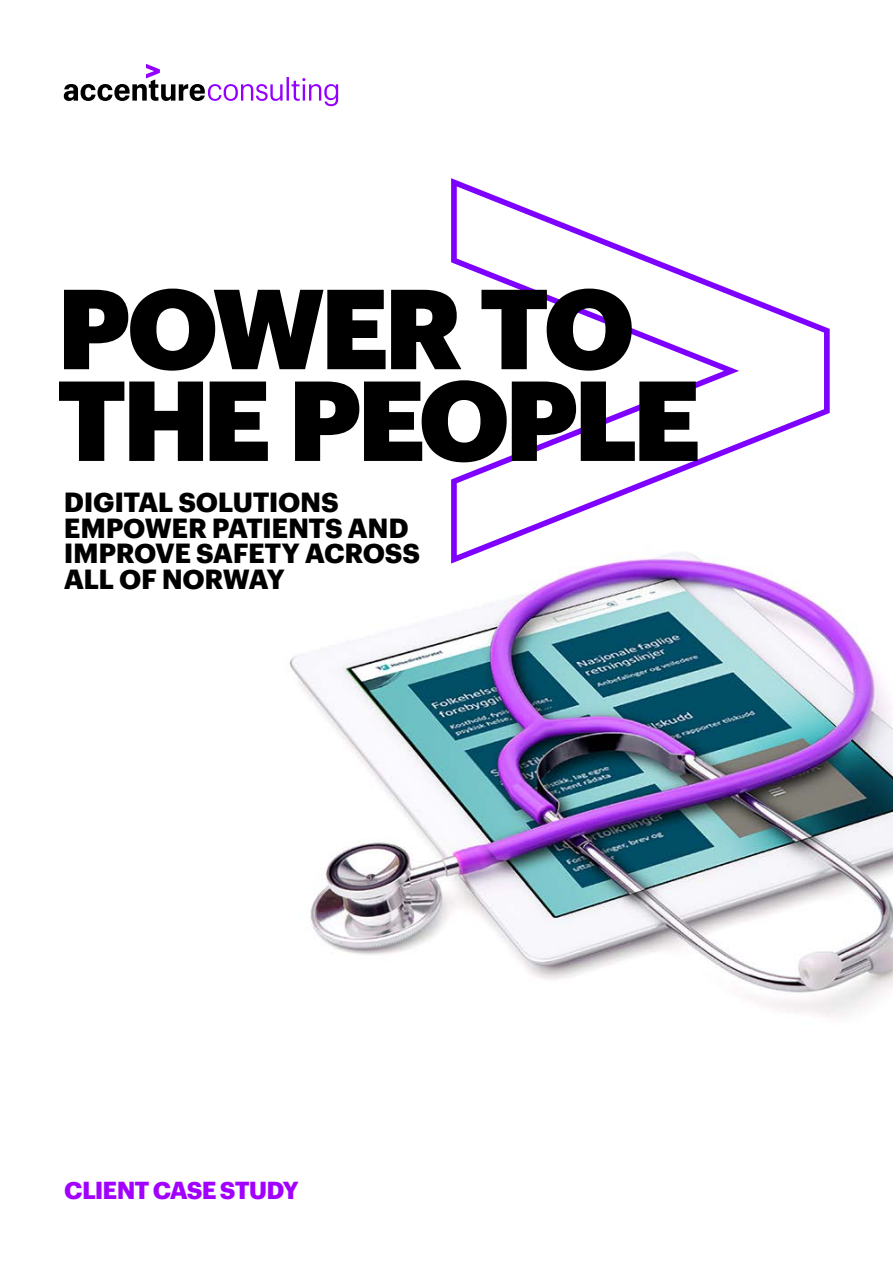
<style>
.page{position:relative;width:893px;height:1263px;background:#fff}
.page>*{position:absolute;margin:0;border:0;box-sizing:border-box;transform-origin:0 0}
.t1{font:900 111px/91.7px "Graphik";letter-spacing:-.045em;color:#000}
.t2{font:700 27px/25.5px "Graphik";letter-spacing:-.02em;color:#000}
.t3{font:700 24px "Graphik";letter-spacing:-.04em;color:#a100ff}
</style>
<div class="page">
<img style="left:289px;top:564px;width:604px;height:453px">
<svg style="left:451px;top:178px;width:379px;height:386px"></svg>
<svg style="left:64px;top:64px;width:274px;height:42px"></svg>
<h1 class="t1" style="left:57px;top:273px;width:646px">POWER TO<br>THE PEOPLE</h1>
<p class="t2" style="left:64px;top:487px;width:358px">DIGITAL SOLUTIONS<br>EMPOWER PATIENTS AND<br>IMPROVE SAFETY ACROSS<br>ALL OF NORWAY</p>
<p class="t3" style="left:64px;top:1172px;width:236px">CLIENT CASE STUDY</p>
</div>
